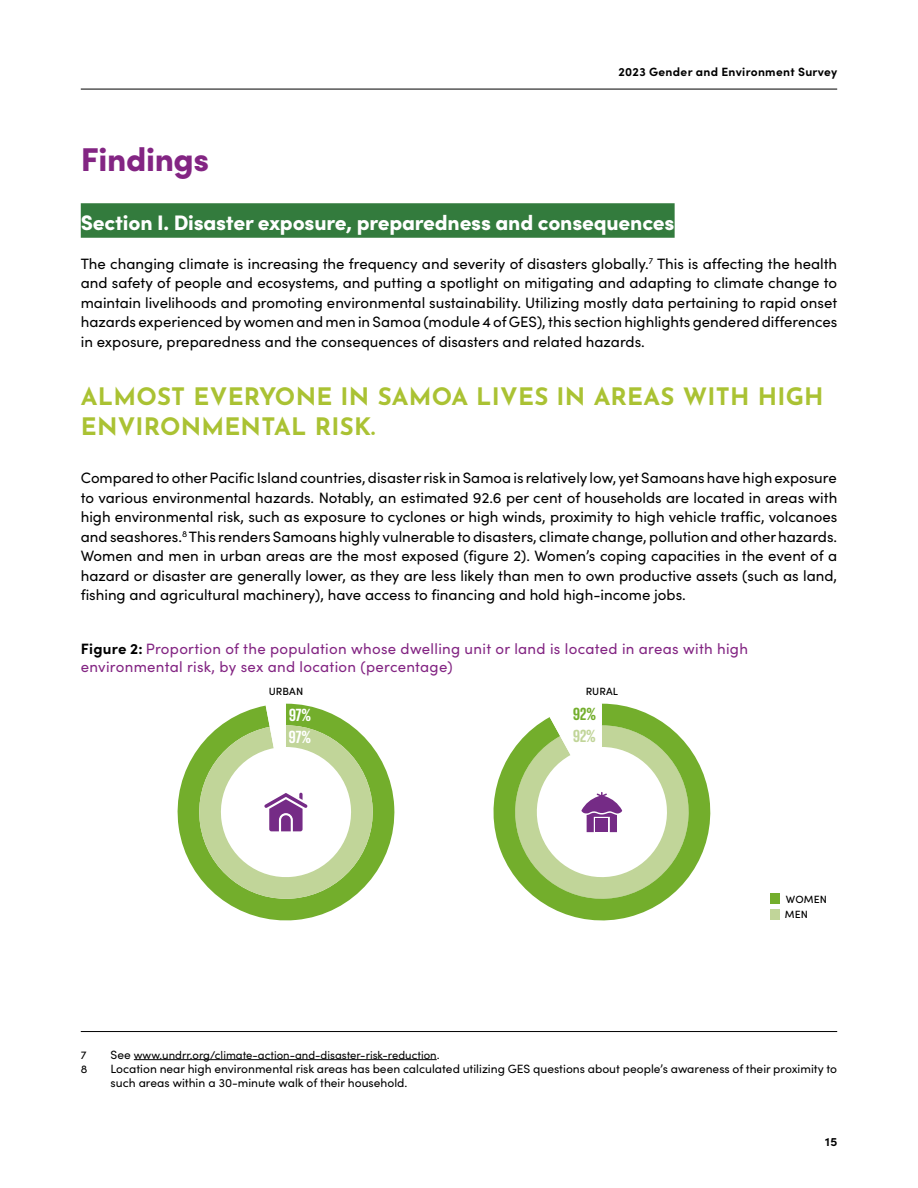
<style>
.page{position:relative;width:918px;height:1188px;background:#fff}
.page>*{position:absolute;margin:0;border:0;box-sizing:border-box;transform-origin:0 0}
.H1{font:900 33px "Sofia Pro";letter-spacing:-.01em;color:#832583}
.H3_green{font:700 24px/30px "Josefin Sans";letter-spacing:.01em;color:#aac233}
.H2{font:900 21px "Sofia Pro";letter-spacing:-.01em;color:#fff}
.t1{font:700 18px "Giorgio Sans";color:#fff}
.t2{font:700 18px "Giorgio Sans";color:#c1d599}
.t3{font:700 18px "Giorgio Sans";color:#73ae2c}
.Text{font:15px/19.5px "Sofia Pro";color:#000;text-align:justify}
.t4{font:15px/18px "Sofia Pro";letter-spacing:.02em;color:#832583}
.Note{font:12px/14.4px "Sofia Pro";color:#000}
.t5{font:700 12px "Sofia Pro";letter-spacing:.025em;color:#000}
.Note-2{font:11.25px "Sofia Pro";color:#000}
.t6{font:500 10.5px/15.8px "Sofia Pro";letter-spacing:.01em;color:#000}
.s1{font-weight:700;color:#000}
.s2{font-size:12px}
</style>
<div class="page">
<hr style="left:81px;top:89px;width:756px;height:1px;background:#000">
<div style="left:81px;top:203px;width:594px;height:35px;background:#337b3d"></div>
<hr style="left:81px;top:1031px;width:756px;height:1px;background:#000">
<hr style="left:134px;top:1059px;width:303px;height:1px;background:#000">
<svg style="left:177px;top:750px;width:218px;height:170px"></svg>
<div style="left:770px;top:893px;width:10px;height:11px;background:#73ae2c"></div>
<div style="left:770px;top:909px;width:10px;height:11px;background:#c1d599"></div>
<svg style="left:194px;top:704px;width:181px;height:195px"></svg>
<svg style="left:493px;top:753px;width:218px;height:167px"></svg>
<svg style="left:505px;top:704px;width:188px;height:195px"></svg>
<p class="t5" style="left:619px;top:63px;width:220px">2023 Gender and Environment Survey</p>
<p class="H1" style="left:81px;top:133px;width:130px">Findings</p>
<p class="H2" style="left:81px;top:206px;width:595px">Section I. Disaster exposure, preparedness and consequences</p>
<p class="Text" style="left:81px;top:253px;width:758px">The changing climate is increasing the frequency and severity of disasters globally.<sup>7</sup> This is affecting the health and safety of people and ecosystems, and putting a spotlight on mitigating and adapting to climate change to maintain livelihoods and promoting environmental sustainability. Utilizing mostly data pertaining to rapid onset hazards experienced by women and men in Samoa (module 4 of GES), this section highlights gendered differences in exposure, preparedness and the consequences of disasters and related hazards.</p>
<p class="H3_green" style="left:81px;top:378px;width:744px">ALMOST EVERYONE IN SAMOA LIVES IN AREAS WITH HIGH<br>ENVIRONMENTAL RISK.</p>
<p class="Text" style="left:81px;top:467px;width:758px">Compared to other Pacific Island countries, disaster risk in Samoa is relatively low, yet Samoans have high exposure to various environmental hazards. Notably, an estimated 92.6 per cent of households are located in areas with high environmental risk, such as exposure to cyclones or high winds, proximity to high vehicle traffic, volcanoes and seashores.<sup>8</sup> This renders Samoans highly vulnerable to disasters, climate change, pollution and other hazards.<br>Women and men in urban areas are the most exposed (figure 2). Women’s coping capacities in the event of a hazard or disaster are generally lower, as they are less likely than men to own productive assets (such as land, fishing and agricultural machinery), have access to financing and hold high-income jobs.</p>
<p class="t4" style="left:81px;top:639px;width:669px"><span class="s1">Figure 2:</span> Proportion of the population whose dwelling unit or land is located in areas with high environmental risk, by sex and location (percentage)</p>
<p class="t6" style="left:269px;top:682px;width:36px">URBAN</p>
<p class="t6" style="left:586px;top:682px;width:34px">RURAL</p>
<p class="t3" style="left:573px;top:705px;width:24px">92%</p>
<p class="t1" style="left:289px;top:706px;width:24px">97%</p>
<p class="t1" style="left:289px;top:728px;width:24px">97%</p>
<p class="t2" style="left:573px;top:727px;width:24px">92%</p>
<p class="t6" style="left:785px;top:891px;width:44px">WOMEN<br>MEN</p>
<p class="Note-2" style="left:81px;top:1047px;width:7px">7</p>
<p class="Note-2" style="left:111px;top:1047px;width:331px"><span class="s2">See</span> www.undrr.org/climate-action-and-disaster-risk-reduction<span class="s2">.</span></p>
<p class="Note-2" style="left:81px;top:1061px;width:8px">8</p>
<p class="Note" style="left:111px;top:1061px;width:728px">Location near high environmental risk areas has been calculated utilizing GES questions about people’s awareness of their proximity to such areas within a 30-minute walk of their household.</p>
<p class="t5" style="left:825px;top:1133px;width:13px">15</p>
</div>
